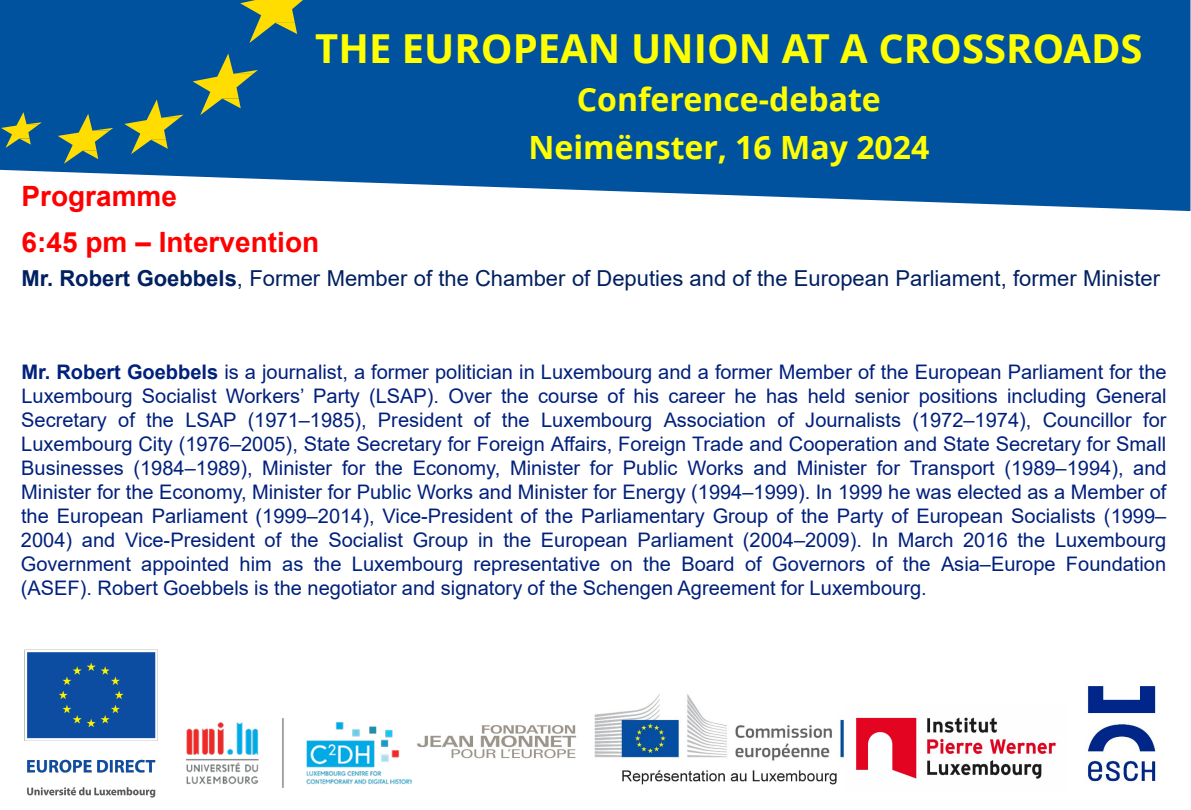
<style>
.page{position:relative;width:1191px;height:810px;background:#fff}
.page>*{position:absolute;margin:0;border:0;box-sizing:border-box;transform-origin:0 0}
.t1{font:700 40px "Open Sans";color:#ff0}
.t2{font:700 32px "Open Sans";color:#ff0}
.t3{font:700 28px "Arial";color:#f00}
.t4{font:22px "Arial";color:#002060}
.t5{font:20px/24px "Arial";color:#00207d;text-align:justify}
.s1{font-weight:700}
</style>
<div class="page">
<svg style="left:0;top:0;width:1190px;height:211px;fill:#00529f"></svg>
<svg style="left:124px;top:99px;width:59px;height:55px"></svg>
<svg style="left:192px;top:54px;width:66px;height:61px"></svg>
<svg style="left:240px;top:0;width:63px;height:43px"></svg>
<svg style="left:58px;top:114px;width:55px;height:50px"></svg>
<svg style="left:1px;top:112px;width:41px;height:36px"></svg>
<img style="left:186px;top:718px;width:226px;height:69px">
<img style="left:412px;top:725px;width:172px;height:39px">
<img style="left:1065px;top:666px;width:91px;height:116px">
<img style="left:588px;top:694px;width:256px;height:91px">
<img style="left:844px;top:717px;width:221px;height:62px">
<img style="left:24px;top:649px;width:134px;height:149px">
<p class="t1" style="left:315px;top:20px;width:828px">THE EUROPEAN UNION AT A CROSSROADS</p>
<p class="t2" style="left:576px;top:77px;width:305px">Conference-debate</p>
<p class="t2" style="left:528px;top:125px;width:402px">Neimënster, 16 May 2024</p>
<p class="t3" style="left:21px;top:176px;width:157px">Programme</p>
<p class="t3" style="left:21px;top:222px;width:299px">6:45 pm – Intervention</p>
<p class="t4" style="left:21px;top:263px;width:1139px"><span class="s1">Mr. Robert Goebbels</span>, Former Member of the Chamber of Deputies and of the European Parliament, former Minister</p>
<p class="t5" style="left:21px;top:359px;width:1146px"><span class="s1">Mr. Robert Goebbels</span> is a journalist, a former politician in Luxembourg and a former Member of the European Parliament for the Luxembourg Socialist Workers’ Party (LSAP). Over the course of his career he has held senior positions including General Secretary of the LSAP (1971–1985), President of the Luxembourg Association of Journalists (1972–1974), Councillor for Luxembourg City (1976–2005), State Secretary for Foreign Affairs, Foreign Trade and Cooperation and State Secretary for Small Businesses (1984–1989), Minister for the Economy, Minister for Public Works and Minister for Transport (1989–1994), and Minister for the Economy, Minister for Public Works and Minister for Energy (1994–1999). In 1999 he was elected as a Member of the European Parliament (1999–2014), Vice-President of the Parliamentary Group of the Party of European Socialists (1999– 2004) and Vice-President of the Socialist Group in the European Parliament (2004–2009). In March 2016 the Luxembourg Government appointed him as the Luxembourg representative on the Board of Governors of the Asia–Europe Foundation (ASEF). Robert Goebbels is the negotiator and signatory of the Schengen Agreement for Luxembourg.</p>
</div>
